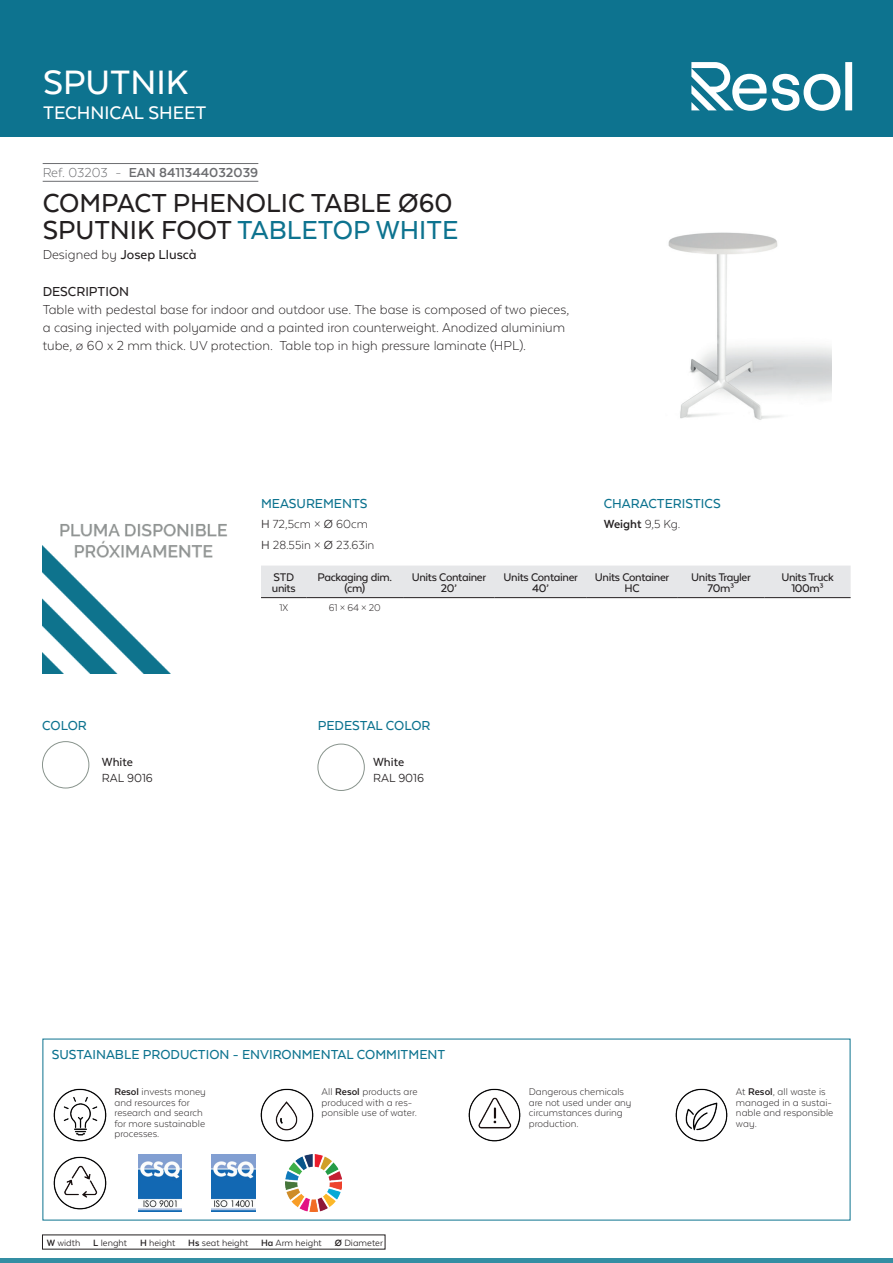
<style>
.page{position:relative;width:893px;height:1263px;background:#fff}
.page>*{position:absolute;margin:0;border:0;box-sizing:border-box;transform-origin:0 0}
.t1{font:500 39px "Texta Alt";color:#fff}
.t2{font:500 30px/27px "Texta Alt";color:#231f20}
.t3{font:500 21px "Texta Alt";color:#fff}
.t4{font:300 15px/18px "Texta Alt";color:#231f20}
.t5{font:500 15px "Texta Alt";color:#0d738f}
.t6{font:500 15px "Texta Alt";color:#231f20}
.t7{font:700 15px "Texta Alt";color:#6c6d70}
.t8{font:300 13.5px/20.4px "Texta Alt";color:#231f20}
.t9{font:13.5px "Texta Alt";color:#231f20}
.t10{font:700 13.5px "Texta Alt";color:#231f20}
.t11{font:500 13.5px "Texta Alt";color:#231f20}
.t12{font:500 12.75px/10.5px "Texta Alt";letter-spacing:-.025em;color:#231f20;text-align:center}
.t13{font:300 11.25px/10.5px "Texta Alt";color:#231f20}
.t14{font:10.5px "Texta Alt";color:#231f20}
.s1{font-weight:300}
.s2{color:#0d738f}
.s3{font-weight:400}
.s4{font-weight:700}
</style>
<div class="page">
<div style="left:0;top:0;width:893px;height:137px;background:#0d738f"></div>
<hr style="left:0;top:1259px;width:893px;height:4px;background:#348ea3">
<svg style="left:691px;top:62px;width:161px;height:49px"></svg>
<hr style="left:43px;top:163px;width:215px;height:1px;background:#6c6d70">
<hr style="left:43px;top:181px;width:215px;height:1px;background:#6c6d70">
<img style="left:668px;top:232px;width:164px;height:188px">
<img style="left:42px;top:742px;width:47px;height:46px;border-radius:23px">
<div style="left:42px;top:741px;width:47px;height:47px;border:1px solid #89948d;border-radius:50%"></div>
<img style="left:318px;top:744px;width:46px;height:46px;border-radius:23px">
<div style="left:318px;top:744px;width:46px;height:47px;border:1px solid #89948d;border-radius:50%"></div>
<img style="left:43px;top:524px;width:184px;height:150px">
<div style="left:261px;top:565px;width:590px;height:32px;background:#e6e7e9"></div>
<hr style="left:261px;top:597px;width:46px;height:1px;background:#231f20">
<hr style="left:307px;top:597px;width:96px;height:1px;background:#231f20">
<hr style="left:403px;top:597px;width:92px;height:1px;background:#231f20">
<hr style="left:495px;top:597px;width:92px;height:1px;background:#231f20">
<hr style="left:587px;top:597px;width:90px;height:1px;background:#231f20">
<hr style="left:677px;top:597px;width:88px;height:1px;background:#231f20">
<hr style="left:765px;top:597px;width:86px;height:1px;background:#231f20">
<img style="left:53px;top:1088px;width:54px;height:54px">
<img style="left:260px;top:1088px;width:54px;height:54px">
<img style="left:468px;top:1088px;width:53px;height:54px">
<img style="left:675px;top:1088px;width:53px;height:54px">
<img style="left:53px;top:1156px;width:54px;height:54px">
<img style="left:138px;top:1155px;width:44px;height:56px">
<img style="left:212px;top:1155px;width:43px;height:56px">
<img style="left:285px;top:1155px;width:57px;height:56px">
<h1 class="t1" style="left:43px;top:62px;width:147px">SPUTNIK</h1>
<h3 class="t3" style="left:43px;top:102px;width:165px">TECHNICAL SHEET</h3>
<h3 class="t7" style="left:43px;top:164px;width:217px"><span class="s1">Ref. 03203 -</span> EAN 8411344032039</h3>
<h2 class="t2" style="left:43px;top:189px;width:417px">COMPACT PHENOLIC TABLE Ø60<br>SPUTNIK FOOT <span class="s2">TABLETOP WHITE</span></h2>
<h3 class="t6" style="left:43px;top:246px;width:156px"><span class="s1">Designed by</span> Josep Lluscà</h3>
<h3 class="t6" style="left:43px;top:284px;width:88px">DESCRIPTION</h3>
<p class="t4" style="left:43px;top:300px;width:528px">Table with pedestal base for indoor and outdoor use. The base is composed of two pieces, a casing injected with polyamide and a painted iron counterweight. Anodized aluminium tube, ø 60 x 2 mm thick. UV protection. Table top in high pressure laminate (HPL).</p>
<h3 class="t5" style="left:42px;top:718px;width:46px">COLOR</h3>
<p class="t11" style="left:102px;top:755px;width:33px">White</p>
<p class="t9" style="left:102px;top:771px;width:52px">RAL 9016</p>
<h3 class="t5" style="left:261px;top:495px;width:108px">MEASUREMENTS</h3>
<p class="t8" style="left:261px;top:514px;width:115px"><span class="s3">H</span> 72,5cm × <span class="s3">Ø</span> 60cm<br><span class="s3">H</span> 28.55in × <span class="s3">Ø</span> 23.63in</p>
<p class="t12" style="left:272px;top:572px;width:25px;text-align:left">STD units</p>
<p class="t12" style="left:317px;top:572px;width:76px">Packaging dim. (cm)</p>
<p class="t12" style="left:412px;top:572px;width:76px">Units Container<br>20’</p>
<p class="t12" style="left:504px;top:572px;width:76px">Units Container<br>40’</p>
<p class="t12" style="left:595px;top:572px;width:76px">Units Container<br>HC</p>
<p class="t12" style="left:691px;top:572px;width:61px">Units Trayler<br>70m³</p>
<p class="t12" style="left:781px;top:572px;width:54px">Units Truck<br>100m³</p>
<p class="t13" style="left:279px;top:602px;width:10px">1X</p>
<p class="t13" style="left:329px;top:602px;width:53px">61 × 64 × 20</p>
<h3 class="t5" style="left:604px;top:495px;width:118px">CHARACTERISTICS</h3>
<p class="t10" style="left:604px;top:517px;width:78px">Weight <span class="s1">9,5 Kg.</span></p>
<h3 class="t5" style="left:318px;top:718px;width:114px">PEDESTAL COLOR</h3>
<p class="t11" style="left:373px;top:755px;width:33px">White</p>
<p class="t9" style="left:373px;top:771px;width:52px">RAL 9016</p>
<h3 class="t5" style="left:52px;top:1047px;width:395px">SUSTAINABLE PRODUCTION - ENVIRONMENTAL COMMITMENT</h3>
<p class="t13" style="left:114px;top:1086px;width:93px"><span class="s4">Resol</span> invests money and resources for research and search for more sustainable processes.</p>
<p class="t13" style="left:322px;top:1086px;width:97px">All <span class="s4">Resol</span> products are produced with a res&shy;ponsible use of water.</p>
<p class="t13" style="left:529px;top:1086px;width:104px">Dangerous chemicals are not used under any circumstances during production.</p>
<p class="t13" style="left:736px;top:1086px;width:99px">At <span class="s4">Resol</span>, all waste is managed in a sustai&shy;nable and responsible way.</p>
<p class="t14" style="left:47px;top:1237px;width:338px"><span class="s4">W</span> width <span class="s4">L</span> lenght <span class="s4">H</span> height <span class="s4">Hs</span> seat height <span class="s4">Ha</span> Arm height <span class="s4">Ø</span> Diameter</p>
</div>
